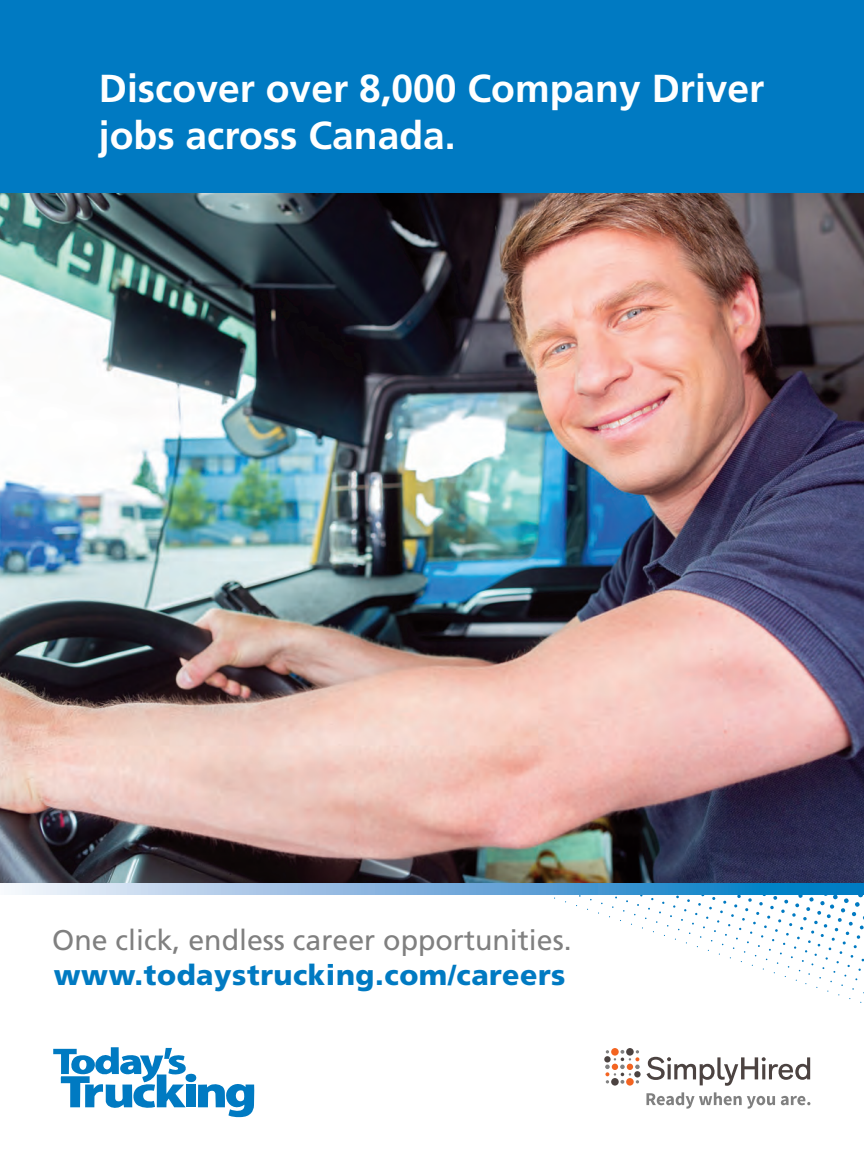
<style>
.page{position:relative;width:864px;height:1161px;background:#fff}
.page>*{position:absolute;margin:0;border:0;box-sizing:border-box;transform-origin:0 0}
.t1{font:700 39px/46.8px "Frutiger";color:#fff}
.t2{font:28.5px "Frutiger";color:#808080}
.t3{font:900 28.5px "Frutiger";letter-spacing:.02em;color:#007ac2}
</style>
<div class="page">
<svg style="left:521px;top:894px;width:343px;height:109px"></svg>
<div style="left:0;top:0;width:864px;height:341px;background:#007ac2"></div>
<img style="left:0;top:194px;width:864px;height:689px">
<svg style="left:53px;top:1047px;width:201px;height:70px"></svg>
<div style="left:186px;top:1084px;width:10px;height:23px;background:#007ac1"></div>
<svg style="left:11px;top:883px;width:853px;height:11px;background:#73afdc"></svg>
<svg style="left:605px;top:1050px;width:35px;height:34px"></svg>
<svg style="left:646px;top:1057px;width:164px;height:29px"></svg>
<svg style="left:646px;top:1092px;width:129px;height:17px"></svg>
<svg style="left:781px;top:1096px;width:29px;height:9px"></svg>
<p class="t1" style="left:99px;top:68px;width:667px">Discover over 8,000 Company Driver jobs across Canada.</p>
<p class="t2" style="left:52px;top:928px;width:521px">One click, endless career opportunities.</p>
<p class="t3" style="left:54px;top:963px;width:513px">www.todaystrucking.com/careers</p>
</div>
